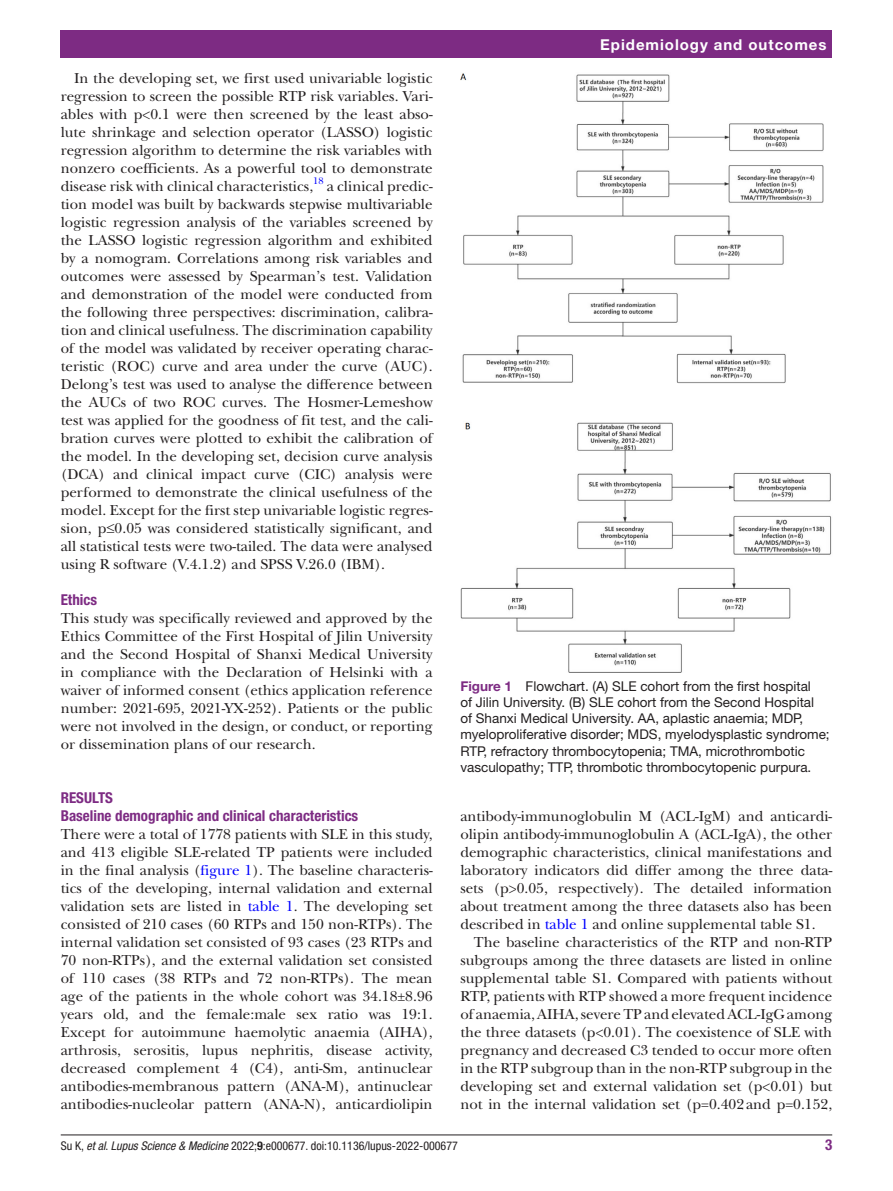
<style>
.page{position:relative;width:893px;height:1191px;background:#fff}
.page>*{position:absolute;margin:0;border:0;box-sizing:border-box;transform-origin:0 0}
.t1{font:15px/18px "New Baskerville";color:#231f20;text-align:justify}
.t2{font:700 condensed 15px/18px "Helvetica Neue LT Std";color:#7d2b83}
.t3{font:700 15px "Helvetica Neue LT Std";letter-spacing:.065em;color:#fff}
.t4{font:13.5px/16.2px "Helvetica Neue LT Std";color:#231f20}
.t5{font:condensed 12px "Helvetica Neue LT Std";color:#231f20}
.t6{font:9.9px "New Baskerville";color:#00f}
.s1{color:#00f}
.s2{font-weight:700;color:#7d2b83}
.s3{font-style:italic}
.s4{font-weight:700}
</style>
<div class="page">
<hr style="left:61px;top:1134px;width:771px;height:1px;background:#231f20">
<div style="left:61px;top:31px;width:771px;height:27px;background:#7d2b83"></div>
<img style="left:460px;top:73px;width:372px;height:600px">
<p class="t1" style="left:61px;top:69px;width:373px;text-indent:14px">In the developing set, we first used univariable logistic regression to screen the possible RTP risk variables. Vari&shy;ables with p&lt;0.1 were then screened by the least abso&shy;lute shrinkage and selection operator (LASSO) logistic regression algorithm to determine the risk variables with nonzero coefficients. As a powerful tool to demonstrate disease risk with clinical characteristics,</p>
<p class="t6" style="left:313px;top:175px;width:12px">18</p>
<p class="t1" style="left:61px;top:177px;width:373px;text-indent:266px">a clinical predic&shy;tion model was built by backwards stepwise multivariable logistic regression analysis of the variables screened by the LASSO logistic regression algorithm and exhibited by a nomogram. Correlations among risk variables and outcomes were assessed by Spearman’s test. Validation and demonstration of the model were conducted from the following three perspectives: discrimination, calibra&shy;tion and clinical usefulness. The discrimination capability of the model was validated by receiver operating charac&shy;teristic (ROC) curve and area under the curve (AUC).<br>Delong’s test was used to analyse the difference between the AUCs of two ROC curves. The Hosmer-Lemeshow test was applied for the goodness of fit test, and the cali&shy;bration curves were plotted to exhibit the calibration of the model. In the developing set, decision curve analysis (DCA) and clinical impact curve (CIC) analysis were performed to demonstrate the clinical usefulness of the model. Except for the first step univariable logistic regres&shy;sion, p≤0.05 was considered statistically significant, and all statistical tests were two-tailed. The data were analysed using R software (V.4.1.2) and SPSS V.26.0 (IBM).</p>
<p class="t2" style="left:61px;top:590px;width:38px">Ethics</p>
<p class="t1" style="left:61px;top:609px;width:373px">This study was specifically reviewed and approved by the Ethics Committee of the First Hospital of Jilin University and the Second Hospital of Shanxi Medical University in compliance with the Declaration of Helsinki with a waiver of informed consent (ethics application reference number: 2021-695, 2021-YX-252). Patients or the public were not involved in the design, or conduct, or reporting or dissemination plans of our research.</p>
<p class="t2" style="left:61px;top:788px;width:299px">RESULTS<br>Baseline demographic and clinical characteristics</p>
<p class="t1" style="left:61px;top:825px;width:373px">There were a total of 1778 patients with SLE in this study, and 413 eligible SLE-related TP patients were included in the final analysis (<span class="s1">figure 1</span>). The baseline characteris&shy;tics of the developing, internal validation and external validation sets are listed in <span class="s1">table 1</span>. The developing set consisted of 210 cases (60 RTPs and 150 non-RTPs). The internal validation set consisted of 93 cases (23 RTPs and 70 non-RTPs), and the external validation set consisted of 110 cases (38 RTPs and 72 non-RTPs). The mean age of the patients in the whole cohort was 34.18±8.96 years old, and the female:male sex ratio was 19:1.<br>Except for autoimmune haemolytic anaemia (AIHA), arthrosis, serositis, lupus nephritis, disease activity, decreased complement 4 (C4), anti-Sm, antinuclear antibodies-membranous pattern (ANA-M), antinuclear antibodies-nucleolar pattern (ANA-N), anticardiolipin</p>
<p class="t3" style="left:600px;top:35px;width:228px">Epidemiology and outcomes</p>
<p class="t4" style="left:460px;top:677px;width:371px"><span class="s2">Figure 1</span> Flowchart. (A) SLE cohort from the first hospital<br>of Jilin University. (B) SLE cohort from the Second Hospital<br>of Shanxi Medical University. AA, aplastic anaemia; MDP, myeloproliferative disorder; MDS, myelodysplastic syndrome; RTP, refractory thrombocytopenia; TMA, microthrombotic vasculopathy; TTP, thrombotic thrombocytopenic purpura.</p>
<p class="t1" style="left:460px;top:807px;width:373px">antibody-immunoglobulin M (ACL-IgM) and anticardi&shy;olipin antibody-immunoglobulin A (ACL-IgA), the other demographic characteristics, clinical manifestations and laboratory indicators did differ among the three data&shy;sets (p&gt;0.05, respectively). The detailed information about treatment among the three datasets also has been described in <span class="s1">table 1</span> and online supplemental table S1.</p>
<p class="t1" style="left:460px;top:933px;width:373px;text-indent:14px">The baseline characteristics of the RTP and non-RTP subgroups among the three datasets are listed in online supplemental table S1. Compared with patients without RTP, patients with RTP showed a more frequent incidence of anaemia, AIHA, severe TP and elevated ACL-IgG among the three datasets (p&lt;0.01). The coexistence of SLE with pregnancy and decreased C3 tended to occur more often in the RTP subgroup than in the non-RTP subgroup in the developing set and external validation set (p&lt;0.01) but not in the internal validation set (p=0.402and p=0.152,</p>
<p class="t5" style="left:61px;top:1138px;width:399px">Su K, <span class="s3">et al</span>. <span class="s3">Lupus Science &amp; Medicine</span> 2022;<span class="s4">9</span>:e000677. doi:10.1136/lupus-2022-000677</p>
<p class="t2" style="left:825px;top:1135px;width:9px">3</p>
</div>
